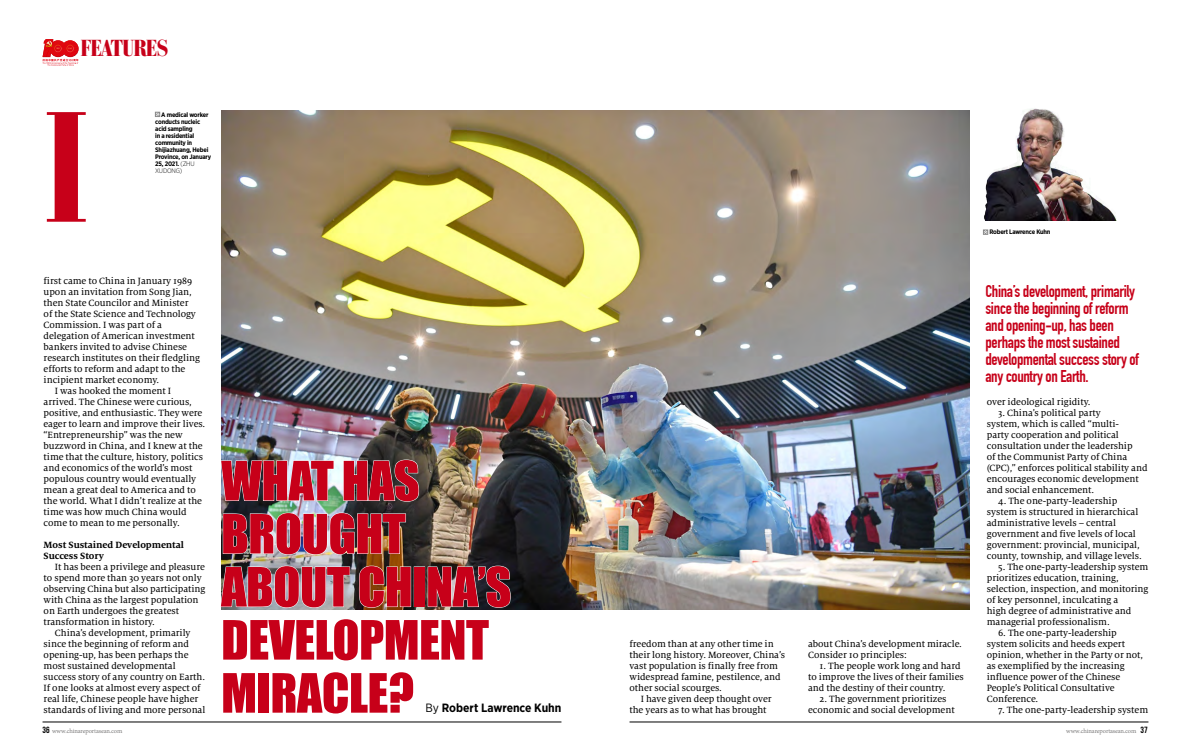
<style>
.page{position:relative;width:1191px;height:752px;background:#fff}
.page>*{position:absolute;margin:0;border:0;box-sizing:border-box;transform-origin:0 0}
.t1{font:700 condensed 155.5px "Bauer Bodoni Std";color:#c70019}
.t2{font:50px/53px "Impact";letter-spacing:-.01em;color:#c70019}
.t3{font:900 condensed 23px "Bauer Bodoni Std";letter-spacing:-.01em;color:#c70019}
.t4{font:700 16.7px/17px "DIN Condensed";letter-spacing:-.02em;color:#c70019}
.t5{font:700 12px "Gotham Narrow";color:#000}
.t6{font:10px/11px "Milo Serif OT Text";letter-spacing:-.005em;color:#000}
.t7{font:700 10px/11px "Milo Serif OT";letter-spacing:-.005em;color:#000}
.t8{font:7px "Adobe Devanagari";letter-spacing:-.015em;color:#727171}
.t9{font:700 6.5px/7px "Gotham Narrow";letter-spacing:-.03em;color:#000}
.s1{font-weight:300}
.s2{font-weight:400}
.s3{font-family:"Bebas Neue";font-weight:700;font-size:9px;color:#000}
</style>
<div class="page">
<hr style="left:43px;top:721px;width:518px;height:1px;background:#000">
<hr style="left:629px;top:721px;width:519px;height:1px;background:#000">
<svg style="left:43px;top:39px;width:36px;height:27px"></svg>
<img style="left:221px;top:111px;width:748px;height:498px">
<img style="left:221px;top:460px;width:113px;height:40px">
<svg style="left:343px;top:459px;width:76px;height:42px;background:#606061"></svg>
<img style="left:223px;top:512px;width:183px;height:42px">
<svg style="left:221px;top:565px;width:129px;height:42px;background:#9a9fa4"></svg>
<svg style="left:359px;top:565px;width:52px;height:42px;background:#865f38"></svg>
<div style="left:414px;top:566px;width:11px;height:40px;border:1px solid #fff"></div>
<svg style="left:428px;top:565px;width:83px;height:42px;background:#4e4c4e"></svg>
<img style="left:950px;top:108px;width:166px;height:112px">
<svg style="left:155px;top:112px;width:5px;height:5px"></svg>
<svg style="left:983px;top:230px;width:5px;height:4px"></svg>
<h3 class="t3" style="left:81px;top:35px;width:89px">FEATURES</h3>
<h1 class="t1" style="left:43px;top:77px;width:48px">I</h1>
<p class="t9" style="left:155px;top:111px;width:57px;text-indent:6px">A medical worker conducts nucleic acid sampling<br>in a residential community in<br>Shijiazhuang, Hebei<br>Province, on January<br>25, 2021. <span class="s1">(ZHU<br>XUDONG)</span></p>
<p class="t6" style="left:44px;top:275px;width:150px">first came to China in January 1989</p>
<p class="t6" style="left:44px;top:286px;width:150px">upon an invitation from Song Jian,</p>
<p class="t6" style="left:44px;top:297px;width:146px">then State Councilor and Minister</p>
<p class="t6" style="left:44px;top:308px;width:154px">of the State Science and Technology</p>
<p class="t6" style="left:44px;top:319px;width:120px">Commission. I was part of a</p>
<p class="t6" style="left:44px;top:330px;width:153px">delegation of American investment</p>
<p class="t6" style="left:44px;top:341px;width:145px">bankers invited to advise Chinese</p>
<p class="t6" style="left:44px;top:352px;width:158px">research institutes on their fledgling</p>
<p class="t6" style="left:44px;top:363px;width:143px">efforts to reform and adapt to the</p>
<p class="t6" style="left:44px;top:374px;width:117px">incipient market economy.</p>
<p class="t6" style="left:55px;top:385px;width:118px">I was hooked the moment I</p>
<p class="t6" style="left:44px;top:396px;width:150px">arrived. The Chinese were curious,</p>
<p class="t6" style="left:44px;top:407px;width:160px">positive, and enthusiastic. They were</p>
<p class="t6" style="left:44px;top:418px;width:163px">eager to learn and improve their lives.</p>
<p class="t6" style="left:44px;top:429px;width:140px">“Entrepreneurship” was the new</p>
<p class="t6" style="left:44px;top:440px;width:161px">buzzword in China, and I knew at the</p>
<p class="t6" style="left:44px;top:451px;width:161px">time that the culture, history, politics</p>
<p class="t6" style="left:44px;top:462px;width:150px">and economics of the world’s most</p>
<p class="t6" style="left:44px;top:473px;width:154px">populous country would eventually</p>
<p class="t6" style="left:44px;top:484px;width:154px">mean a great deal to America and to</p>
<p class="t6" style="left:44px;top:495px;width:160px">the world. What I didn’t realize at the</p>
<p class="t6" style="left:44px;top:506px;width:144px">time was how much China would</p>
<p class="t6" style="left:44px;top:517px;width:138px">come to mean to me personally.</p>
<p class="t7" style="left:44px;top:539px;width:142px">Most Sustained Developmental<br>Success Story</p>
<p class="t6" style="left:44px;top:561px;width:163px;text-indent:11px">It has been a privilege and pleasure to spend more than 30 years not only observing China but also participating with China as the largest population on Earth undergoes the greatest transformation in history.</p>
<p class="t6" style="left:44px;top:627px;width:163px;text-indent:11px">China’s development, primarily since the beginning of reform and opening-up, has been perhaps the most sustained developmental success story of any country on Earth.<br>If one looks at almost every aspect of real life, Chinese people have higher standards of living and more personal</p>
<p class="t6" style="left:629px;top:638px;width:157px">freedom than at any other time in their long history. Moreover, China’s vast population is finally free from widespread famine, pestilence, and other social scourges.</p>
<h2 class="t2" style="left:221px;top:452px;width:292px">WHAT HAS<br>BROUGHT<br>ABOUT CHINA’S<br>DEVELOPMENT<br>MIRACLE?</h2>
<p class="t6" style="left:629px;top:693px;width:144px;text-indent:11px">I have given deep thought over the years as to what has brought</p>
<p class="t5" style="left:425px;top:699px;width:138px"><span class="s2">By</span> Robert Lawrence Kuhn</p>
<p class="t6" style="left:808px;top:638px;width:155px">about China’s development miracle.<br>Consider 10 principles:</p>
<p class="t6" style="left:808px;top:660px;width:157px;text-indent:11px">1. The people work long and hard to improve the lives of their families and the destiny of their country.</p>
<p class="t6" style="left:808px;top:693px;width:148px;text-align:center">2. The government prioritizes economic and social development</p>
<p class="t9" style="left:989px;top:228px;width:63px">Robert Lawrence Kuhn</p>
<h3 class="t4" style="left:985px;top:282px;width:155px">China’s development, primarily since the beginning of reform and opening-up, has been perhaps the most sustained developmental success story of any country on Earth.</h3>
<p class="t6" style="left:986px;top:396px;width:105px">over ideological rigidity.</p>
<p class="t6" style="left:986px;top:407px;width:162px;text-indent:11px">3. China’s political party<br>system, which is called “multi-<br>party cooperation and political consultation under the leadership<br>of the Communist Party of China (CPC),” enforces political stability and encourages economic development and social enhancement.</p>
<p class="t6" style="left:986px;top:495px;width:156px;text-indent:11px">4. The one-party-leadership system is structured in hierarchical administrative levels – central government and five levels of local government: provincial, municipal, county, township, and village levels.</p>
<p class="t6" style="left:986px;top:561px;width:163px;text-indent:11px">5. The one-party-leadership system prioritizes education, training, selection, inspection, and monitoring of key personnel, inculcating a<br>high degree of administrative and managerial professionalism.</p>
<p class="t6" style="left:986px;top:627px;width:158px;text-indent:11px">6. The one-party-leadership system solicits and heeds expert opinion, whether in the Party or not, as exemplified by the increasing influence power of the Chinese<br>People’s Political Consultative<br>Conference.</p>
<p class="t6" style="left:998px;top:704px;width:151px">7. The one-party-leadership system</p>
<p class="t8" style="left:43px;top:727px;width:81px"><span class="s3">36</span> www.chinareportasean.com</p>
<p class="t8" style="left:1066px;top:727px;width:83px">www.chinareportasean.com <span class="s3">37</span></p>
</div>
